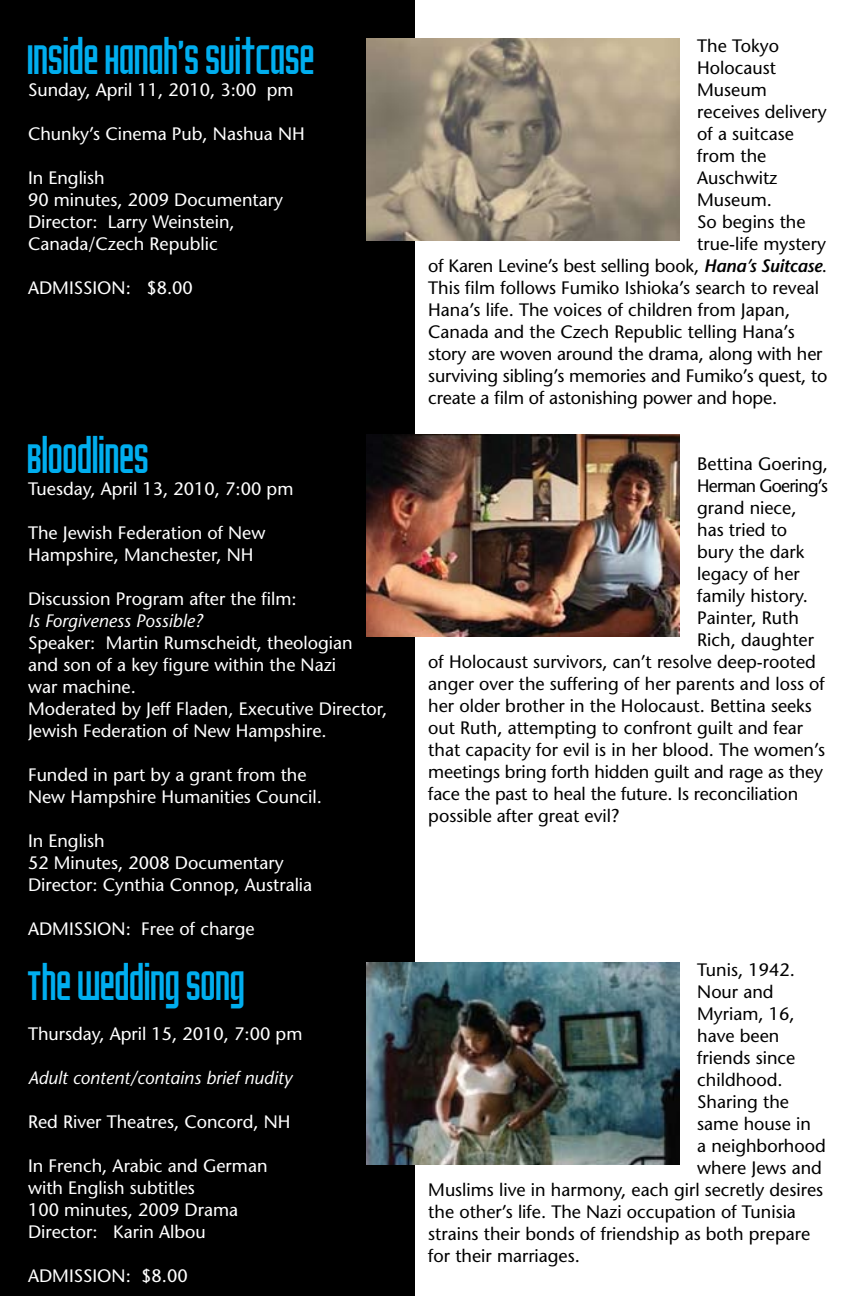
<style>
.page{position:relative;width:843px;height:1296px;background:#fff}
.page>*{position:absolute;margin:0;border:0;box-sizing:border-box;transform-origin:0 0}
.t1{font:36px "Emma 65";color:#00aeef}
.t2{font:18px "Stone Sans";color:#000}
.t3{font:18px/22px "Stone Sans";color:#fff}
.t4{font:italic 18px "Stone Sans";color:#fff}
.t5{font:18px "Stone Sans";letter-spacing:-.04em;color:#000}
.s1{font-weight:600;font-style:italic}
</style>
<div class="page">
<div style="left:0;top:0;width:414px;height:1296px;background:#000"></div>
<img style="left:366px;top:38px;width:313px;height:202px">
<img style="left:366px;top:434px;width:313px;height:202px">
<img style="left:366px;top:962px;width:313px;height:203px">
<h1 class="t1" style="left:28px;top:37px;width:289px">INSIDE HANAH’S SUITCASE</h1>
<p class="t3" style="left:28px;top:79px;width:267px">Sunday, April 11, 2010, 3:00 pm</p>
<p class="t3" style="left:28px;top:123px;width:278px">Chunky’s Cinema Pub, Nashua NH</p>
<p class="t3" style="left:28px;top:167px;width:257px">In English<br>90 minutes, 2009 Documentary<br>Director: Larry Weinstein,<br>Canada/Czech Republic</p>
<p class="t3" style="left:28px;top:277px;width:166px">ADMISSION: $8.00</p>
<h1 class="t1" style="left:28px;top:436px;width:123px">BLOODLINES</h1>
<p class="t3" style="left:28px;top:477px;width:267px">Tuesday, April 13, 2010, 7:00 pm</p>
<p class="t3" style="left:28px;top:521px;width:239px">The Jewish Federation of New<br>Hampshire, Manchester, NH</p>
<p class="t3" style="left:28px;top:587px;width:270px">Discussion Program after the film:</p>
<p class="t4" style="left:28px;top:609px;width:176px">Is Forgiveness Possible?</p>
<p class="t3" style="left:28px;top:631px;width:361px">Speaker: Martin Rumscheidt, theologian<br>and son of a key figure within the Nazi<br>war machine.<br>Moderated by Jeff Fladen, Executive Director, Jewish Federation of New Hampshire.</p>
<p class="t3" style="left:28px;top:763px;width:295px">Funded in part by a grant from the<br>New Hampshire Humanities Council.</p>
<p class="t3" style="left:28px;top:829px;width:286px">In English<br>52 Minutes, 2008 Documentary<br>Director: Cynthia Connop, Australia</p>
<p class="t3" style="left:28px;top:917px;width:228px">ADMISSION: Free of charge</p>
<h1 class="t1" style="left:28px;top:963px;width:219px">THE WEDDING SONG</h1>
<p class="t3" style="left:28px;top:1022px;width:276px">Thursday, April 15, 2010, 7:00 pm</p>
<p class="t4" style="left:28px;top:1066px;width:265px">Adult content/contains brief nudity</p>
<p class="t3" style="left:28px;top:1110px;width:264px">Red River Theatres, Concord, NH</p>
<p class="t3" style="left:28px;top:1154px;width:241px">In French, Arabic and German with English subtitles<br>100 minutes, 2009 Drama<br>Director: Karin Albou</p>
<p class="t3" style="left:28px;top:1264px;width:161px">ADMISSION: $8.00</p>
<p class="t2" style="left:697px;top:35px;width:83px">The Tokyo</p>
<p class="t2" style="left:697px;top:57px;width:80px">Holocaust</p>
<p class="t2" style="left:697px;top:79px;width:71px">Museum</p>
<p class="t2" style="left:697px;top:101px;width:131px">receives delivery</p>
<p class="t2" style="left:697px;top:123px;width:98px">of a suitcase</p>
<p class="t2" style="left:697px;top:145px;width:71px">from the</p>
<p class="t2" style="left:697px;top:167px;width:82px">Auschwitz</p>
<p class="t2" style="left:697px;top:189px;width:76px">Museum.</p>
<p class="t2" style="left:697px;top:211px;width:110px">So begins the</p>
<p class="t2" style="left:697px;top:233px;width:130px">true-life mystery</p>
<p class="t2" style="left:428px;top:255px;width:400px">of Karen Levine’s best selling book, <span class="s1">Hana’s Suitcase</span>.</p>
<p class="t2" style="left:428px;top:277px;width:392px">This film follows Fumiko Ishioka’s search to reveal</p>
<p class="t2" style="left:428px;top:299px;width:363px">Hana’s life. The voices of children from Japan,</p>
<p class="t2" style="left:428px;top:321px;width:368px">Canada and the Czech Republic telling Hana’s</p>
<p class="t2" style="left:428px;top:343px;width:395px">story are woven around the drama, along with her</p>
<p class="t2" style="left:428px;top:365px;width:400px">surviving sibling’s memories and Fumiko’s quest, to</p>
<p class="t2" style="left:428px;top:387px;width:350px">create a film of astonishing power and hope.</p>
<p class="t2" style="left:697px;top:453px;width:132px">Bettina Goering,</p>
<p class="t5" style="left:697px;top:475px;width:132px">Herman Goering’s</p>
<p class="t2" style="left:697px;top:497px;width:101px">grand niece,</p>
<p class="t2" style="left:697px;top:519px;width:91px">has tried to</p>
<p class="t2" style="left:697px;top:541px;width:109px">bury the dark</p>
<p class="t2" style="left:697px;top:563px;width:104px">legacy of her</p>
<p class="t2" style="left:697px;top:585px;width:112px">family history.</p>
<p class="t2" style="left:697px;top:607px;width:103px">Painter, Ruth</p>
<p class="t2" style="left:697px;top:629px;width:118px">Rich, daughter</p>
<p class="t2" style="left:428px;top:651px;width:389px">of Holocaust survivors, can’t resolve deep-rooted</p>
<p class="t2" style="left:428px;top:673px;width:398px">anger over the suffering of her parents and loss of</p>
<p class="t2" style="left:428px;top:695px;width:385px">her older brother in the Holocaust. Bettina seeks</p>
<p class="t2" style="left:428px;top:717px;width:376px">out Ruth, attempting to confront guilt and fear</p>
<p class="t2" style="left:428px;top:739px;width:398px">that capacity for evil is in her blood. The women’s</p>
<p class="t2" style="left:428px;top:761px;width:396px">meetings bring forth hidden guilt and rage as they</p>
<p class="t2" style="left:428px;top:783px;width:371px">face the past to heal the future. Is reconciliation</p>
<p class="t2" style="left:428px;top:805px;width:193px">possible after great evil?</p>
<p class="t2" style="left:697px;top:959px;width:99px">Tunis, 1942.</p>
<p class="t2" style="left:697px;top:981px;width:78px">Nour and</p>
<p class="t2" style="left:697px;top:1003px;width:99px">Myriam, 16,</p>
<p class="t2" style="left:697px;top:1025px;width:84px">have been</p>
<p class="t2" style="left:697px;top:1047px;width:100px">friends since</p>
<p class="t2" style="left:697px;top:1069px;width:87px">childhood.</p>
<p class="t2" style="left:697px;top:1091px;width:93px">Sharing the</p>
<p class="t2" style="left:697px;top:1113px;width:115px">same house in</p>
<p class="t2" style="left:697px;top:1135px;width:130px">a neighborhood</p>
<p class="t2" style="left:697px;top:1157px;width:126px">where Jews and</p>
<p class="t2" style="left:428px;top:1179px;width:396px">Muslims live in harmony, each girl secretly desires</p>
<p class="t2" style="left:428px;top:1201px;width:369px">the other’s life. The Nazi occupation of Tunisia</p>
<p class="t2" style="left:428px;top:1223px;width:383px">strains their bonds of friendship as both prepare</p>
<p class="t2" style="left:428px;top:1245px;width:153px">for their marriages.</p>
</div>
